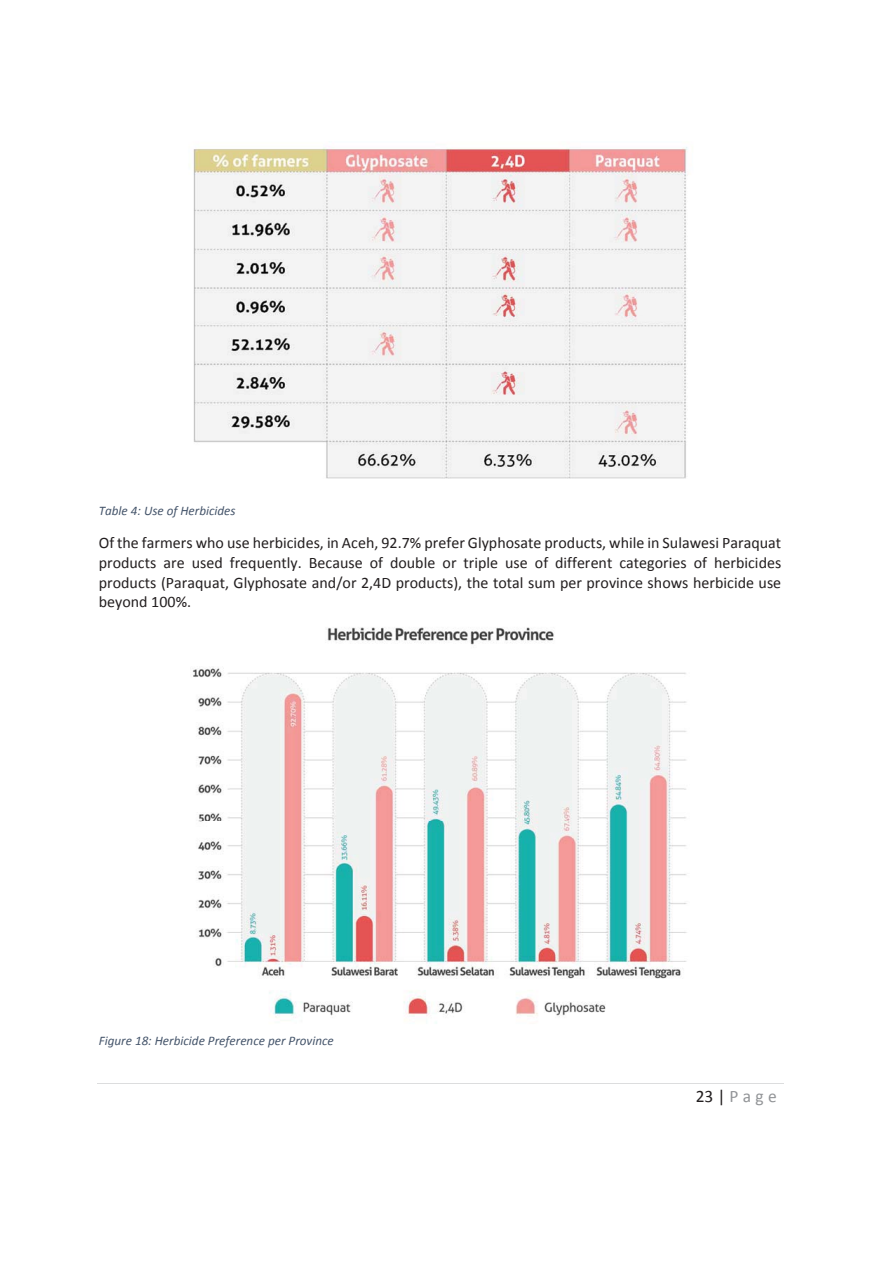
<style>
.page{position:relative;width:893px;height:1263px;background:#fff}
.page>*{position:absolute;margin:0;border:0;box-sizing:border-box;transform-origin:0 0}
.t1{font:17.55px "Calibri";letter-spacing:.25em;color:#929497}
.t2{font:16.05px/19.5px "Calibri";color:#231f20;text-align:justify}
.t3{font:italic 13.2px "Calibri";color:#44546a}
.s1{color:#231f20}
</style>
<div class="page">
<hr style="left:97px;top:1083px;width:686px;height:1px;background:#dcddde">
<img style="left:193px;top:147px;width:495px;height:332px">
<img style="left:193px;top:627px;width:494px;height:397px">
<p class="t3" style="left:99px;top:501px;width:138px">Table 4: Use of Herbicides</p>
<p class="t2" style="left:99px;top:533px;width:684px">Of the farmers who use herbicides, in Aceh, 92.7% prefer Glyphosate products, while in Sulawesi Paraquat products are used frequently. Because of double or triple use of different categories of herbicides products (Paraquat, Glyphosate and/or 2,4D products), the total sum per province shows herbicide use beyond 100%.</p>
<p class="t3" style="left:99px;top:1031px;width:237px">Figure 18: Herbicide Preference per Province</p>
<p class="t1" style="left:696px;top:1084px;width:83px"><span class="s1">23|</span>Page</p>
</div>
